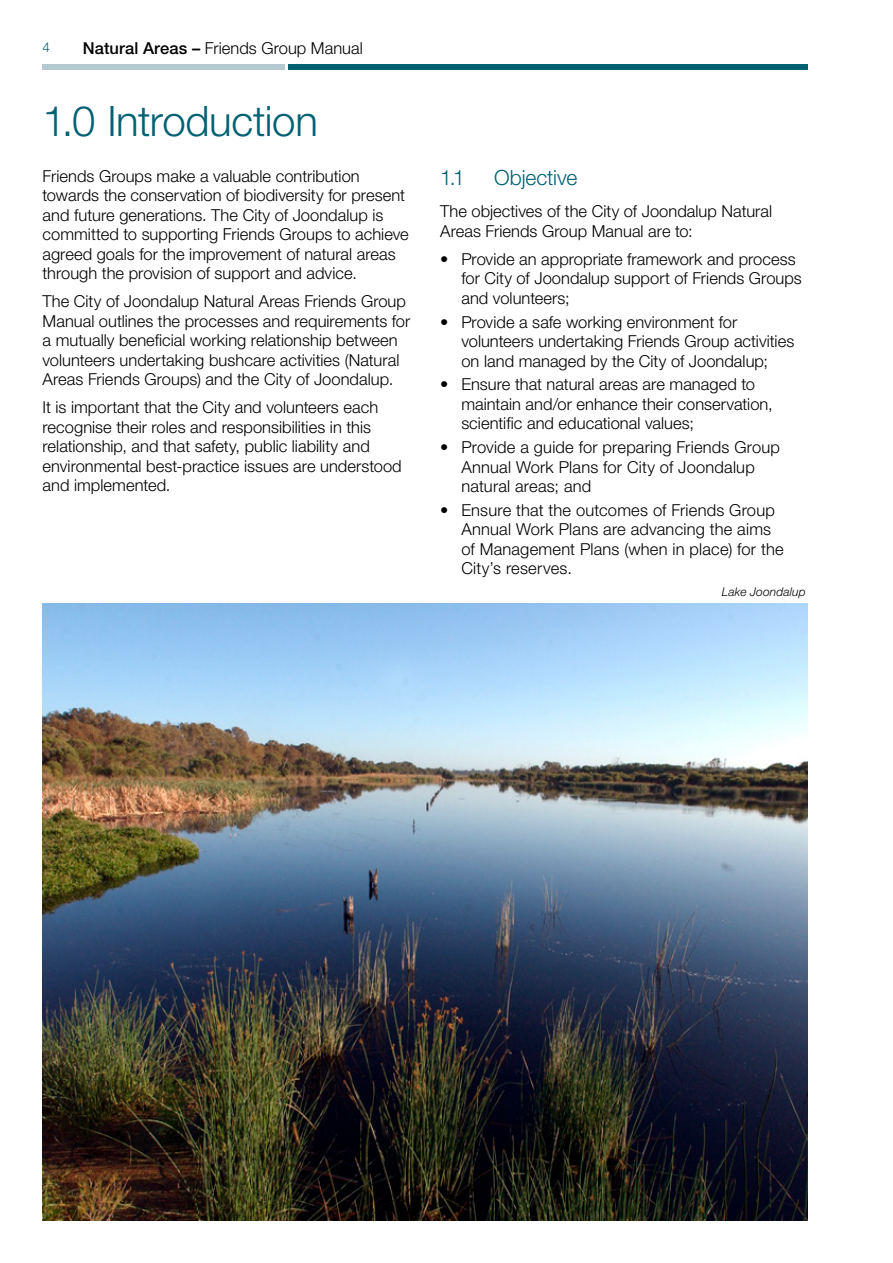
<style>
.page{position:relative;width:893px;height:1263px;background:#fff}
.page>*{position:absolute;margin:0;border:0;box-sizing:border-box;transform-origin:0 0}
.t1{font:300 42px "Helvetica Neue LT Std";letter-spacing:-.005em;color:#006173}
.t2{font:300 21px "Helvetica Neue LT Std";letter-spacing:-.005em;color:#006173}
.t3{font:300 16.5px/19.5px "Helvetica Neue LT Std";letter-spacing:.005em;color:#000}
.t4{font:300 13.5px "Helvetica Neue LT Std";color:#006173}
.t5{font:italic 300 12px "Helvetica Neue LT Std";letter-spacing:.015em;color:#000}
.s1{font-weight:500}
</style>
<div class="page">
<div style="left:289px;top:64px;width:519px;height:6px;background:#006173"></div>
<div style="left:43px;top:64px;width:242px;height:6px;background:#b4c9d0"></div>
<img style="left:43px;top:604px;width:765px;height:616px">
<p class="t4" style="left:43px;top:39px;width:9px">4</p>
<p class="t3" style="left:83px;top:38px;width:282px"><span class="s1">Natural Areas –</span> Friends Group Manual</p>
<h1 class="t1" style="left:43px;top:96px;width:277px">1.0 Introduction</h1>
<p class="t3" style="left:43px;top:166px;width:368px">Friends Groups make a valuable contribution towards the conservation of biodiversity for present and future generations. The City of Joondalup is committed to supporting Friends Groups to achieve agreed goals for the improvement of natural areas through the provision of support and advice.</p>
<p class="t3" style="left:43px;top:291px;width:369px">The City of Joondalup Natural Areas Friends Group Manual outlines the processes and requirements for a mutually beneficial working relationship between volunteers undertaking bushcare activities (Natural Areas Friends Groups) and the City of Joondalup.</p>
<p class="t3" style="left:43px;top:397px;width:361px">It is important that the City and volunteers each recognise their roles and responsibilities in this relationship, and that safety, public liability and environmental best-practice issues are understood and implemented.</p>
<p class="t2" style="left:440px;top:165px;width:26px">1.1</p>
<p class="t2" style="left:494px;top:165px;width:85px">Objective</p>
<p class="t3" style="left:440px;top:201px;width:334px">The objectives of the City of Joondalup Natural<br>Areas Friends Group Manual are to:</p>
<p class="t3" style="left:461px;top:249px;width:342px;text-indent:-21px">• Provide an appropriate framework and process for City of Joondalup support of Friends Groups and volunteers;</p>
<p class="t3" style="left:461px;top:312px;width:334px;text-indent:-21px">• Provide a safe working environment for volunteers undertaking Friends Group activities on land managed by the City of Joondalup;</p>
<p class="t3" style="left:461px;top:374px;width:313px;text-indent:-21px">• Ensure that natural areas are managed to maintain and/or enhance their conservation, scientific and educational values;</p>
<p class="t3" style="left:461px;top:437px;width:320px;text-indent:-21px">• Provide a guide for preparing Friends Group<br>Annual Work Plans for City of Joondalup natural areas; and</p>
<p class="t3" style="left:461px;top:500px;width:324px;text-indent:-21px">• Ensure that the outcomes of Friends Group Annual Work Plans are advancing the aims of Management Plans (when in place) for the City’s reserves.</p>
<p class="t5" style="left:722px;top:585px;width:85px">Lake Joondalup</p>
</div>
